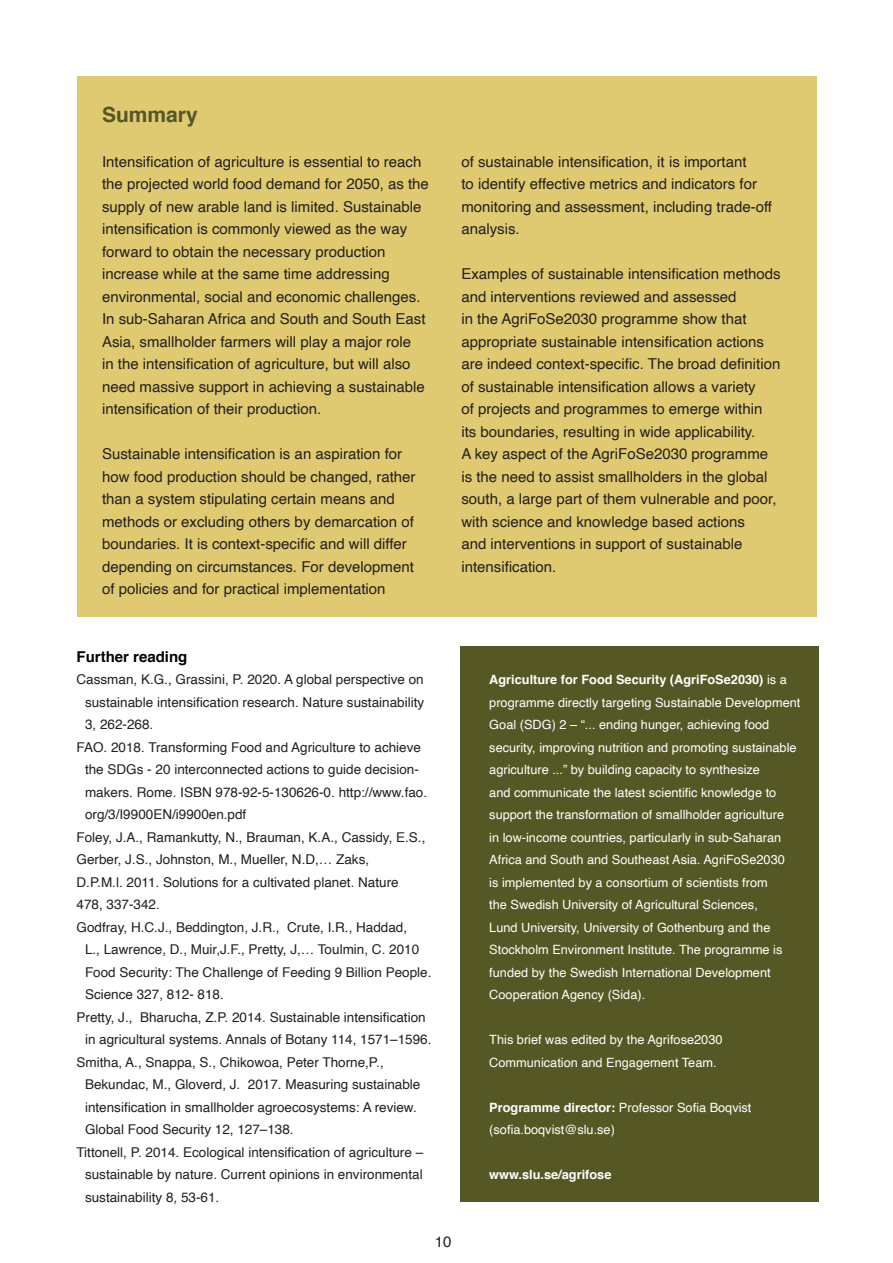
<style>
.page{position:relative;width:893px;height:1263px;background:#fff}
.page>*{position:absolute;margin:0;border:0;box-sizing:border-box;transform-origin:0 0}
.t1{font:700 21px "Helvetica";color:#545724}
.t2{font:15px/22.5px "Helvetica";color:#231f20}
.B_Head{font:700 15px "Helvetica";color:#000}
.References{font:13.5px/22.5px "Helvetica";color:#231f20}
.t3{font:13.5px "Helvetica";color:#fff}
.t4{font:12.75px/22.5px "Helvetica";color:#fff}
.t5{font:700 12.75px "Helvetica";color:#fff}
.s1{font-weight:700}
</style>
<div class="page">
<div style="left:77px;top:77px;width:739px;height:540px;background:#dfca71"></div>
<div style="left:460px;top:646px;width:358px;height:556px;background:#555824"></div>
<p class="t1" style="left:102px;top:97px;width:97px">Summary</p>
<p class="t2" style="left:102px;top:150px;width:328px">Intensification of agriculture is essential to reach the projected world food demand for 2050, as the supply of new arable land is limited. Sustainable intensification is commonly viewed as the way forward to obtain the necessary production increase while at the same time addressing environmental, social and economic challenges.<br>In sub-Saharan Africa and South and South East Asia, smallholder farmers will play a major role<br>in the intensification of agriculture, but will also need massive support in achieving a sustainable intensification of their production.</p>
<p class="t2" style="left:102px;top:443px;width:315px">Sustainable intensification is an aspiration for how food production should be changed, rather than a system stipulating certain means and methods or excluding others by demarcation of boundaries. It is context-specific and will differ depending on circumstances. For development of policies and for practical implementation</p>
<p class="t2" style="left:461px;top:150px;width:312px">of sustainable intensification, it is important<br>to identify effective metrics and indicators for monitoring and assessment, including trade-off analysis.</p>
<p class="t2" style="left:461px;top:263px;width:321px">Examples of sustainable intensification methods and interventions reviewed and assessed<br>in the AgriFoSe2030 programme show that appropriate sustainable intensification actions are indeed context-specific. The broad definition of sustainable intensification allows a variety<br>of projects and programmes to emerge within its boundaries, resulting in wide applicability.<br>A key aspect of the AgriFoSe2030 programme is the need to assist smallholders in the global south, a large part of them vulnerable and poor, with science and knowledge based actions<br>and interventions in support of sustainable intensification.</p>
<p class="B_Head" style="left:77px;top:644px;width:112px">Further reading</p>
<p class="References" style="left:85px;top:668px;width:341px;text-align:justify;text-indent:-9px">Cassman, K.G., Grassini, P. 2020. A global perspective on sustainable intensification research. Nature sustainability 3, 262-268.</p>
<p class="References" style="left:85px;top:736px;width:344px;text-indent:-9px">FAO. 2018. Transforming Food and Agriculture to achieve the SDGs - 20 interconnected actions to guide decision&shy;makers. Rome. ISBN 978-92-5-130626-0. http://www.fao. org/3/I9900EN/i9900en.pdf</p>
<p class="References" style="left:77px;top:826px;width:350px">Foley, J.A., Ramankutty, N., Brauman, K.A., Cassidy, E.S.,</p>
<p class="References" style="left:77px;top:848px;width:294px">Gerber, J.S., Johnston, M., Mueller, N.D,… Zaks,</p>
<p class="References" style="left:77px;top:871px;width:324px">D.P.M.l. 2011. Solutions for a cultivated planet. Nature</p>
<p class="References" style="left:77px;top:893px;width:85px">478, 337-342.</p>
<p class="References" style="left:85px;top:916px;width:348px;text-indent:-9px">Godfray, H.C.J., Beddington, J.R., Crute, I.R., Haddad,<br>L., Lawrence, D., Muir,J.F., Pretty, J,… Toulmin, C. 2010<br>Food Security: The Challenge of Feeding 9 Billion People.<br>Science 327, 812- 818.</p>
<p class="References" style="left:85px;top:1006px;width:348px;text-indent:-9px">Pretty, J., Bharucha, Z.P. 2014. Sustainable intensification in agricultural systems. Annals of Botany 114, 1571–1596.</p>
<p class="References" style="left:85px;top:1051px;width:337px;text-indent:-9px">Smitha, A., Snappa, S., Chikowoa, Peter Thorne,P., Bekundac, M., Gloverd, J. 2017. Measuring sustainable intensification in smallholder agroecosystems: A review.<br>Global Food Security 12, 127–138.</p>
<p class="References" style="left:85px;top:1141px;width:340px;text-align:justify;text-indent:-9px">Tittonell, P. 2014. Ecological intensification of agriculture – sustainable by nature. Current opinions in environmental sustainability 8, 53-61.</p>
<p class="t2" style="left:435px;top:1230px;width:18px">10</p>
<p class="t4" style="left:489px;top:669px;width:313px"><span class="s1">Agriculture for Food Security (AgriFoSe2030)</span> is a programme directly targeting Sustainable Development Goal (SDG) 2 – “... ending hunger, achieving food security, improving nutrition and promoting sustainable agriculture ...” by building capacity to synthesize<br>and communicate the latest scientific knowledge to support the transformation of smallholder agriculture<br>in low-income countries, particularly in sub-Saharan Africa and South and Southeast Asia. AgriFoSe2030<br>is implemented by a consortium of scientists from<br>the Swedish University of Agricultural Sciences,<br>Lund University, University of Gothenburg and the Stockholm Environment Institute. The programme is funded by the Swedish International Development Cooperation Agency (Sida).</p>
<p class="t4" style="left:489px;top:1029px;width:235px">This brief was edited by the Agrifose2030<br>Communication and Engagement Team.</p>
<p class="t4" style="left:489px;top:1096px;width:264px"><span class="s1">Programme director:</span> Professor Sofia Boqvist (sofia.boqvist@slu.se)</p>
<p class="t5" style="left:489px;top:1164px;width:124px">www.slu.se/agrifose</p>
<p class="t3" style="left:480px;top:1029px;width:182px">based on XXXXXXXXXXXXX.</p>
<p class="t3" style="left:480px;top:1096px;width:102px">XXXX@XXX.xxx</p>
</div>
